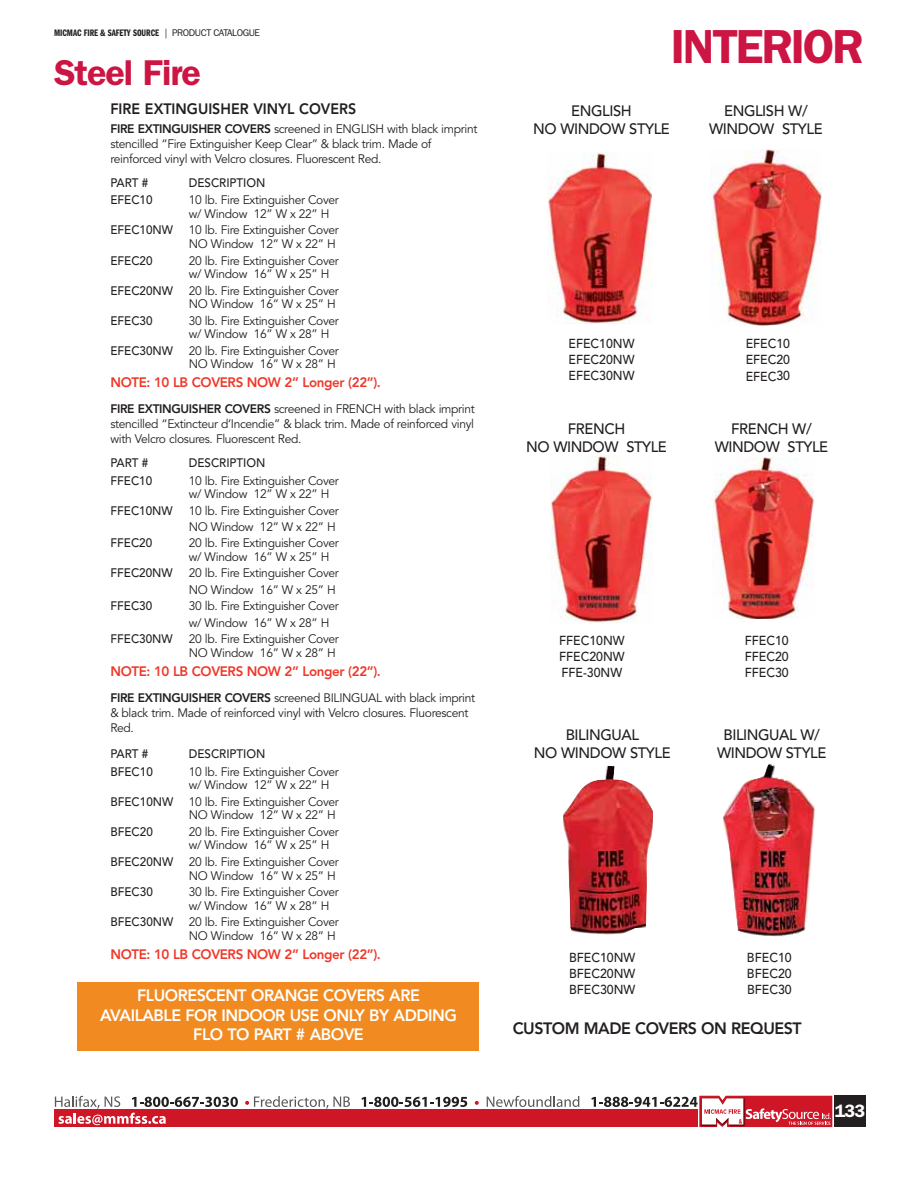
<style>
.page{position:relative;width:918px;height:1188px;background:#fff}
.page>*{position:absolute;margin:0;border:0;box-sizing:border-box;transform-origin:0 0}
.t1{font:600 48px "Franklin Gothic";letter-spacing:-.05em;color:#cc1543}
.t2{font:600 36px "Franklin Gothic";letter-spacing:-.03em;color:#cc1543}
.t3{font:600 18px "Franklin Gothic";color:#fff}
.t4{font:800 16.35px/19.6px "Avenir";letter-spacing:-.03em;color:#fff;text-align:center}
.t5{font:800 16.35px "Avenir";letter-spacing:-.03em;color:#231f20}
.t6{font:500 15px/17.7px "Avenir";letter-spacing:-.03em;color:#231f20;text-align:center}
.t7{font:800 15px "Avenir";color:#231f20;scale:.95 1}
.t8{font:800 13.65px "Avenir";letter-spacing:-.03em;color:#ef3829}
.t9{font:500 12.9px/16.2px "Avenir";color:#231f20;text-align:justify;scale:.95 1}
.t10{font:12.3px/13.6px "Avenir";letter-spacing:-.03em;color:#231f20}
.t11{font:500 12.3px "Avenir";color:#231f20;scale:.95 1}
.t12{font:9.75px "Franklin Gothic Demi Cmpr";color:#231f20}
.s1{font-family:"Franklin Gothic"}
.s2{font-weight:800}
</style>
<div class="page">
<div style="left:54px;top:1109px;width:644px;height:18px;background:#ce1626"></div>
<div style="left:835px;top:1096px;width:31px;height:31px;background:#231f20"></div>
<svg style="left:245px;top:1096px;width:105px;height:13px"></svg>
<svg style="left:362px;top:1097px;width:105px;height:10px"></svg>
<svg style="left:475px;top:1101px;width:4px;height:4px"></svg>
<svg style="left:487px;top:1096px;width:92px;height:11px"></svg>
<svg style="left:591px;top:1096px;width:241px;height:31px"></svg>
<svg style="left:55px;top:1096px;width:183px;height:29px"></svg>
<img style="left:710px;top:149px;width:112px;height:177px">
<img style="left:712px;top:457px;width:102px;height:162px">
<img style="left:548px;top:152px;width:104px;height:172px">
<img style="left:563px;top:766px;width:90px;height:169px">
<img style="left:723px;top:763px;width:92px;height:174px">
<img style="left:550px;top:456px;width:102px;height:167px">
<div style="left:78px;top:982px;width:401px;height:69px;background:#f18b21"></div>
<p class="t12" style="left:54px;top:29px;width:208px">MICMAC FIRE &amp; SAFETY SOURCE <span class="s1">| PRODUCT CATALOGUE</span></p>
<h2 class="t2" style="left:54px;top:60px;width:148px">Steel Fire</h2>
<p class="t7" style="left:110px;top:101px;width:260px">FIRE EXTINGUISHER VINYL COVERS</p>
<p class="t10" style="left:110px;top:122px;width:368px;line-height:15px"><span class="s2">FIRE EXTINGUISHER COVERS</span> screened in ENGLISH with black imprint stencilled “Fire Extinguisher Keep Clear” &amp; black trim. Made of reinforced vinyl with Velcro closures. Fluorescent Red.</p>
<p class="t11" style="left:110px;top:175px;width:41px">PART #</p>
<p class="t11" style="left:189px;top:175px;width:82px">DESCRIPTION</p>
<p class="t11" style="left:110px;top:193px;width:46px">EFEC10</p>
<p class="t10" style="left:189px;top:194px;width:152px">10 lb. Fire Extinguisher Cover w/ Window 12” W x 22” H</p>
<p class="t11" style="left:110px;top:223px;width:67px">EFEC10NW</p>
<p class="t10" style="left:189px;top:224px;width:152px">10 lb. Fire Extinguisher Cover<br>NO Window 12” W x 22” H</p>
<p class="t11" style="left:110px;top:253px;width:46px">EFEC20</p>
<p class="t10" style="left:189px;top:254px;width:152px">20 lb. Fire Extinguisher Cover w/ Window 16” W x 25” H</p>
<p class="t11" style="left:110px;top:283px;width:67px">EFEC20NW</p>
<p class="t10" style="left:189px;top:284px;width:152px">20 lb. Fire Extinguisher Cover<br>NO Window 16” W x 25” H</p>
<p class="t11" style="left:110px;top:313px;width:46px">EFEC30</p>
<p class="t10" style="left:189px;top:314px;width:152px">30 lb. Fire Extinguisher Cover w/ Window 16” W x 28” H</p>
<p class="t11" style="left:110px;top:343px;width:67px">EFEC30NW</p>
<p class="t10" style="left:189px;top:344px;width:152px">20 lb. Fire Extinguisher Cover<br>NO Window 16” W x 28” H</p>
<p class="t8" style="left:110px;top:375px;width:272px">NOTE: 10 LB COVERS NOW 2” Longer (22”).</p>
<p class="t10" style="left:110px;top:402px;width:366px;line-height:15px;text-align:justify"><span class="s2">FIRE EXTINGUISHER COVERS</span> screened in FRENCH with black imprint stencilled “Extincteur d’Incendie” &amp; black trim. Made of reinforced vinyl with Velcro closures. Fluorescent Red.</p>
<p class="t11" style="left:110px;top:455px;width:41px">PART #</p>
<p class="t11" style="left:189px;top:455px;width:82px">DESCRIPTION</p>
<p class="t11" style="left:110px;top:473px;width:45px">FFEC10</p>
<p class="t10" style="left:189px;top:474px;width:152px">10 lb. Fire Extinguisher Cover w/ Window 12” W x 22” H</p>
<p class="t11" style="left:110px;top:503px;width:67px">FFEC10NW</p>
<p class="t10" style="left:189px;top:503px;width:152px;line-height:16.4px">10 lb. Fire Extinguisher Cover<br>NO Window 12” W x 22” H</p>
<p class="t11" style="left:110px;top:536px;width:45px">FFEC20</p>
<p class="t10" style="left:189px;top:537px;width:152px">20 lb. Fire Extinguisher Cover w/ Window 16” W x 25” H</p>
<p class="t11" style="left:110px;top:566px;width:67px">FFEC20NW</p>
<p class="t10" style="left:189px;top:565px;width:152px;line-height:16.4px">20 lb. Fire Extinguisher Cover<br>NO Window 16” W x 25” H</p>
<p class="t11" style="left:110px;top:599px;width:45px">FFEC30</p>
<p class="t10" style="left:189px;top:598px;width:152px;line-height:16.4px">30 lb. Fire Extinguisher Cover w/ Window 16” W x 28” H</p>
<p class="t11" style="left:110px;top:632px;width:67px">FFEC30NW</p>
<p class="t10" style="left:189px;top:632px;width:152px">20 lb. Fire Extinguisher Cover<br>NO Window 16” W x 28” H</p>
<p class="t8" style="left:110px;top:664px;width:272px">NOTE: 10 LB COVERS NOW 2” Longer (22”).</p>
<p class="t10" style="left:110px;top:690px;width:366px;line-height:15px"><span class="s2">FIRE EXTINGUISHER COVERS</span> screened BILINGUAL with black imprint &amp; black trim. Made of reinforced vinyl with Velcro closures. Fluorescent<br>Red.</p>
<p class="t11" style="left:110px;top:747px;width:41px">PART #</p>
<p class="t11" style="left:189px;top:747px;width:82px">DESCRIPTION</p>
<p class="t11" style="left:110px;top:764px;width:46px">BFEC10</p>
<p class="t10" style="left:189px;top:765px;width:152px">10 lb. Fire Extinguisher Cover w/ Window 12” W x 22” H</p>
<p class="t11" style="left:110px;top:794px;width:68px">BFEC10NW</p>
<p class="t10" style="left:189px;top:795px;width:152px">10 lb. Fire Extinguisher Cover<br>NO Window 12” W x 22” H</p>
<p class="t11" style="left:110px;top:824px;width:46px">BFEC20</p>
<p class="t10" style="left:189px;top:825px;width:152px">20 lb. Fire Extinguisher Cover w/ Window 16” W x 25” H</p>
<p class="t11" style="left:110px;top:854px;width:68px">BFEC20NW</p>
<p class="t10" style="left:189px;top:855px;width:152px">20 lb. Fire Extinguisher Cover<br>NO Window 16” W x 25” H</p>
<p class="t11" style="left:110px;top:884px;width:46px">BFEC30</p>
<p class="t10" style="left:189px;top:885px;width:152px">30 lb. Fire Extinguisher Cover w/ Window 16” W x 28” H</p>
<p class="t11" style="left:110px;top:914px;width:68px">BFEC30NW</p>
<p class="t10" style="left:189px;top:915px;width:152px">20 lb. Fire Extinguisher Cover<br>NO Window 16” W x 28” H</p>
<p class="t8" style="left:110px;top:947px;width:272px">NOTE: 10 LB COVERS NOW 2” Longer (22”).</p>
<h3 class="t4" style="left:100px;top:986px;width:358px">FLUORESCENT ORANGE COVERS ARE<br>AVAILABLE FOR INDOOR USE ONLY BY ADDING<br>FLO TO PART # ABOVE</h3>
<h1 class="t1" style="left:671px;top:28px;width:195px">INTERIOR</h1>
<p class="t6" style="left:533px;top:102px;width:138px">ENGLISH<br>NO WINDOW STYLE</p>
<p class="t6" style="left:709px;top:102px;width:115px">ENGLISH W/<br>WINDOW STYLE</p>
<p class="t9" style="left:568px;top:336px;width:71px">EFEC10NW EFEC20NW EFEC30NW</p>
<p class="t6" style="left:526px;top:420px;width:142px">FRENCH<br>NO WINDOW STYLE</p>
<p class="t9" style="left:746px;top:336px;width:48px">EFEC10<br>EFEC20<br>EFEC30</p>
<p class="t6" style="left:715px;top:420px;width:115px">FRENCH W/<br>WINDOW STYLE</p>
<p class="t9" style="left:559px;top:632px;width:71px">FFEC10NW FFEC20NW FFE-30NW</p>
<p class="t9" style="left:745px;top:632px;width:48px">FFEC10<br>FFEC20<br>FFEC30</p>
<p class="t6" style="left:534px;top:726px;width:138px">BILINGUAL<br>NO WINDOW STYLE</p>
<p class="t6" style="left:717px;top:726px;width:111px">BILINGUAL W/<br>WINDOW STYLE</p>
<p class="t9" style="left:569px;top:949px;width:71px">BFEC10NW BFEC20NW BFEC30NW</p>
<p class="t9" style="left:747px;top:949px;width:49px">BFEC10<br>BFEC20<br>BFEC30</p>
<h3 class="t5" style="left:513px;top:1020px;width:291px">CUSTOM MADE COVERS ON REQUEST</h3>
<h3 class="t3" style="left:835px;top:1104px;width:32px">133</h3>
</div>
